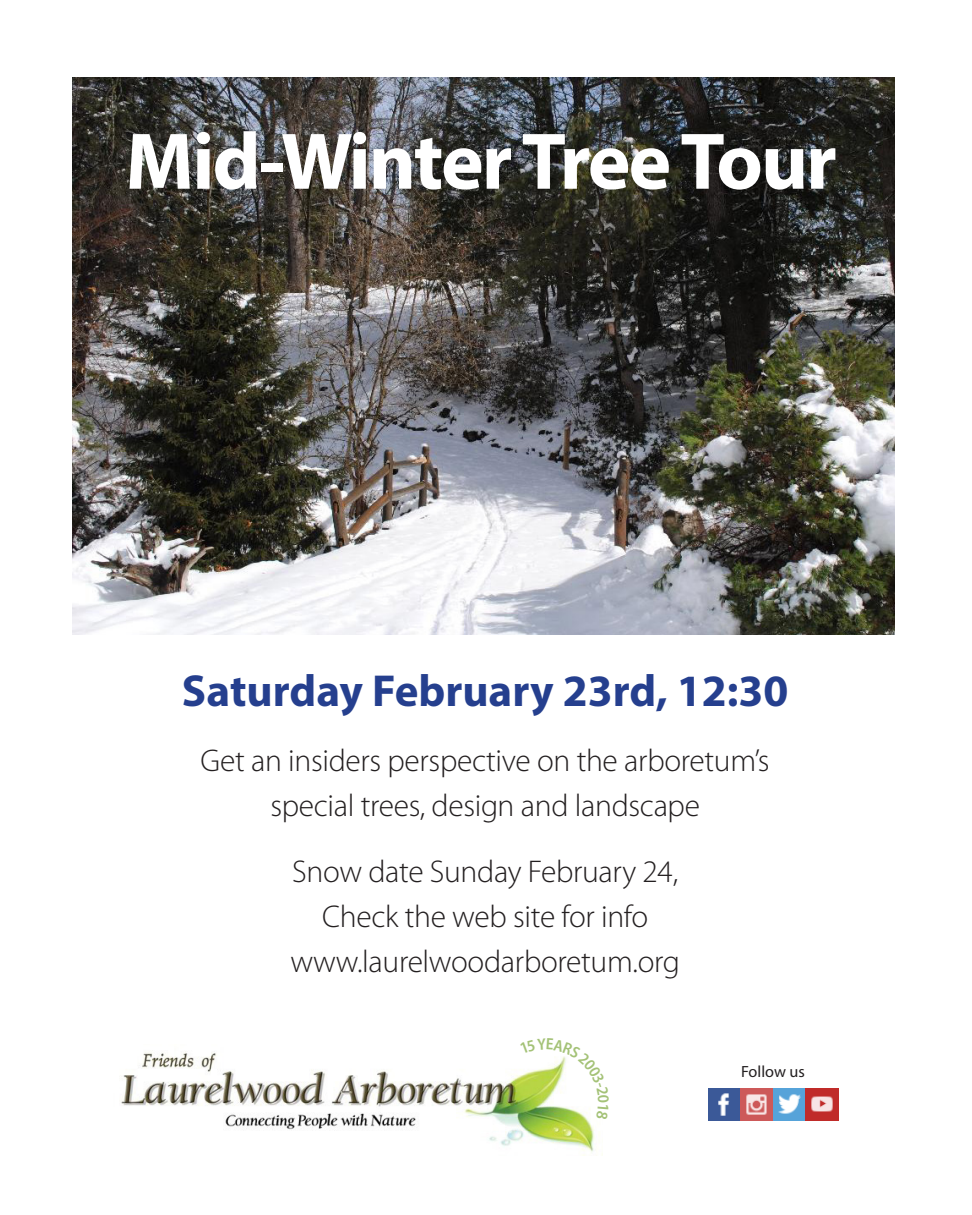
<style>
.page{position:relative;width:972px;height:1215px;background:#fff}
.page>*{position:absolute;margin:0;border:0;box-sizing:border-box;transform-origin:0 0}
.t1{font:700 81px "Myriad Pro";letter-spacing:-.025em;color:#fff}
.t2{font:700 45px "Myriad Pro";color:#253f8e}
.t3{font:300 31.5px/45px "Myriad Pro";letter-spacing:-.01em;color:#231f20;text-align:center}
.t4{font:16.2px "Myriad Pro";color:#231f20}
</style>
<div class="page">
<img style="left:121px;top:1051px;width:482px;height:105px">
<img style="left:708px;top:1088px;width:130px;height:32px">
<img style="left:72px;top:78px;width:823px;height:557px">
<svg style="left:520px;top:1051px;width:83px;height:69px"></svg>
<p class="t1" style="left:125px;top:109px;width:713px">Mid-Winter Tree Tour</p>
<p class="t2" style="left:182px;top:662px;width:608px">Saturday February 23rd, 12:30</p>
<p class="t3" style="left:201px;top:738px;width:571px">Get an insiders perspective on the arboretum’s special trees, design and landscape</p>
<p class="t3" style="left:292px;top:848px;width:388px">Snow date Sunday February 24,</p>
<p class="t3" style="left:290px;top:893px;width:391px">Check the web site for info www.laurelwoodarboretum.org</p>
<p class="t4" style="left:741px;top:1061px;width:65px">Follow us</p>
</div>
